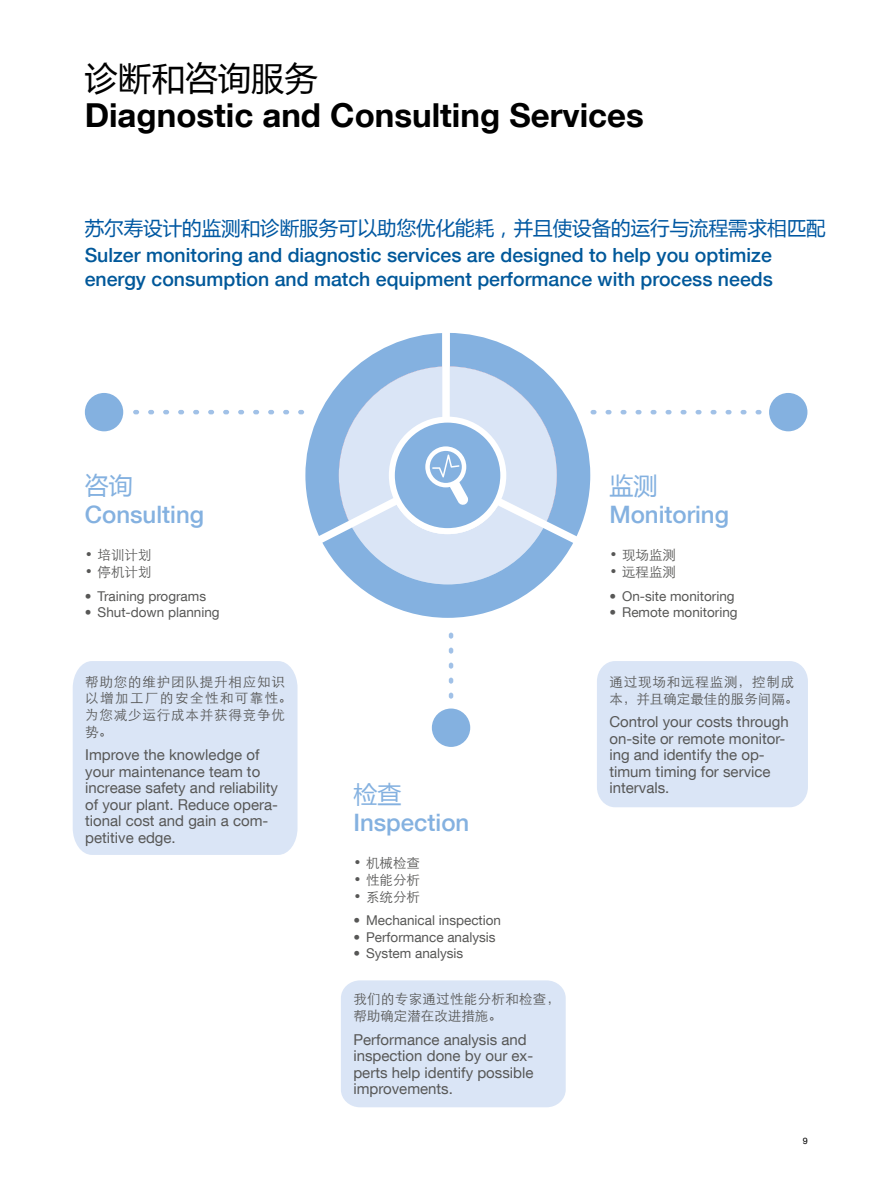
<style>
.page{position:relative;width:893px;height:1191px;background:#fff}
.page>*{position:absolute;margin:0;border:0;box-sizing:border-box;transform-origin:0 0}
.Title-1{font:700 33px "Helvetica Neue LT Com";color:#000}
.Title-1-2{font:33px "Microsoft Ya Hei";letter-spacing:.005em;color:#000}
.t1{font:500 24px/28.8px "Helvetica Neue LT Com";color:#84b1e0}
.t2{font:24px "Microsoft Ya Hei";color:#84b1e0}
.Title-2{font:500 19.5px/24px "Helvetica Neue LT Com";color:#00589a}
.Title-2-2{font:19.5px "Microsoft Ya Hei";color:#0058a2}
.t3{font:15px/16.5px "Helvetica Neue LT Com";color:#575756}
.t4{font:13.5px "Helvetica Neue LT Com";color:#575756}
.c-bodytext{font:13.5px/17.2px "ST Xihei";letter-spacing:.025em;color:#575756}
.c-bodytext-2{font:13.5px/16.8px "ST Xihei";letter-spacing:.06em;color:#575756}
.t5{font:9px "Helvetica Neue LT Com";color:#000}
.s1{font-family:"Microsoft Ya Hei";font-weight:400}
</style>
<div class="page">
<svg style="left:449px;top:632px;width:4px;height:66px"></svg>
<div style="left:432px;top:708px;width:38px;height:39px;background:#84b1e0;border-radius:50%"></div>
<div style="left:73px;top:661px;width:225px;height:194px;background:#dae5f6"></div>
<div style="left:85px;top:393px;width:38px;height:38px;background:#84b1e0;border-radius:50%"></div>
<div style="left:341px;top:980px;width:225px;height:127px;background:#dae5f6;border-radius:18px"></div>
<div style="left:597px;top:661px;width:211px;height:146px;background:#dae5f6"></div>
<div style="left:769px;top:393px;width:38px;height:38px;background:#84b1e0;border-radius:50%"></div>
<svg style="left:133px;top:333px;width:628px;height:285px"></svg>
<p class="Title-1-2" style="left:85px;top:56px;width:235px">诊断和咨询服务</p>
<p class="Title-1" style="left:85px;top:95px;width:561px">Diagnostic and Consulting Services</p>
<p class="Title-2-2" style="left:85px;top:215px;width:742px">苏尔寿设计的监测和诊断服务可以助您优化能耗，并且使设备的运行与流程需求相匹配</p>
<p class="Title-2" style="left:85px;top:243px;width:690px">Sulzer monitoring and diagnostic services are designed to help you optimize energy consumption and match equipment performance with process needs</p>
<p class="t1" style="left:85px;top:471px;width:121px"><span class="s1">咨询<br></span>Consulting</p>
<p class="t2" style="left:609px;top:469px;width:49px">监测</p>
<p class="t1" style="left:609px;top:500px;width:121px">Monitoring</p>
<p class="c-bodytext" style="left:85px;top:545px;width:68px">• 培训计划</p>
<p class="c-bodytext" style="left:85px;top:562px;width:68px">• 停机计划</p>
<p class="t4" style="left:85px;top:588px;width:123px">• Training programs</p>
<p class="t4" style="left:85px;top:604px;width:136px">• Shut-down planning</p>
<p class="c-bodytext-2" style="left:85px;top:672px;width:208px">帮助您的维护团队提升相应知识以增加工厂的安全性和可靠性。为您减少运行成本并获得竞争优势。</p>
<p class="t3" style="left:85px;top:746px;width:194px">Improve the knowledge of your maintenance team to increase safety and reliability</p>
<p class="t3" style="left:85px;top:796px;width:194px">of your plant. Reduce opera&shy;tional cost and gain a com&shy;petitive edge.</p>
<p class="t2" style="left:353px;top:777px;width:49px">检查</p>
<p class="t1" style="left:353px;top:808px;width:118px">Inspection</p>
<p class="c-bodytext" style="left:353px;top:853px;width:68px">• 机械检查</p>
<p class="c-bodytext" style="left:353px;top:869px;width:68px">• 性能分析</p>
<p class="c-bodytext" style="left:353px;top:887px;width:68px">• 系统分析</p>
<p class="t4" style="left:353px;top:912px;width:149px">• Mechanical inspection</p>
<p class="t4" style="left:353px;top:928px;width:144px">• Performance analysis</p>
<p class="t4" style="left:353px;top:945px;width:112px">• System analysis</p>
<p class="c-bodytext" style="left:353px;top:989px;width:208px">我们的专家通过性能分析和检查，帮助确定潜在改进措施。</p>
<p class="t3" style="left:353px;top:1030px;width:182px">Performance analysis and inspection done by our ex&shy;perts help identify possible improvements.</p>
<p class="c-bodytext" style="left:609px;top:545px;width:68px">• 现场监测</p>
<p class="c-bodytext" style="left:609px;top:562px;width:68px">• 远程监测</p>
<p class="t4" style="left:609px;top:588px;width:127px">• On-site monitoring</p>
<p class="t4" style="left:609px;top:604px;width:130px">• Remote monitoring</p>
<p class="c-bodytext" style="left:609px;top:672px;width:190px">通过现场和远程监测，控制成本，并且确定最佳的服务间隔。</p>
<p class="t3" style="left:609px;top:713px;width:181px">Control your costs through on-site or remote monitor&shy;ing and identify the op&shy;timum timing for service intervals.</p>
<p class="t5" style="left:803px;top:1135px;width:7px">9</p>
</div>
